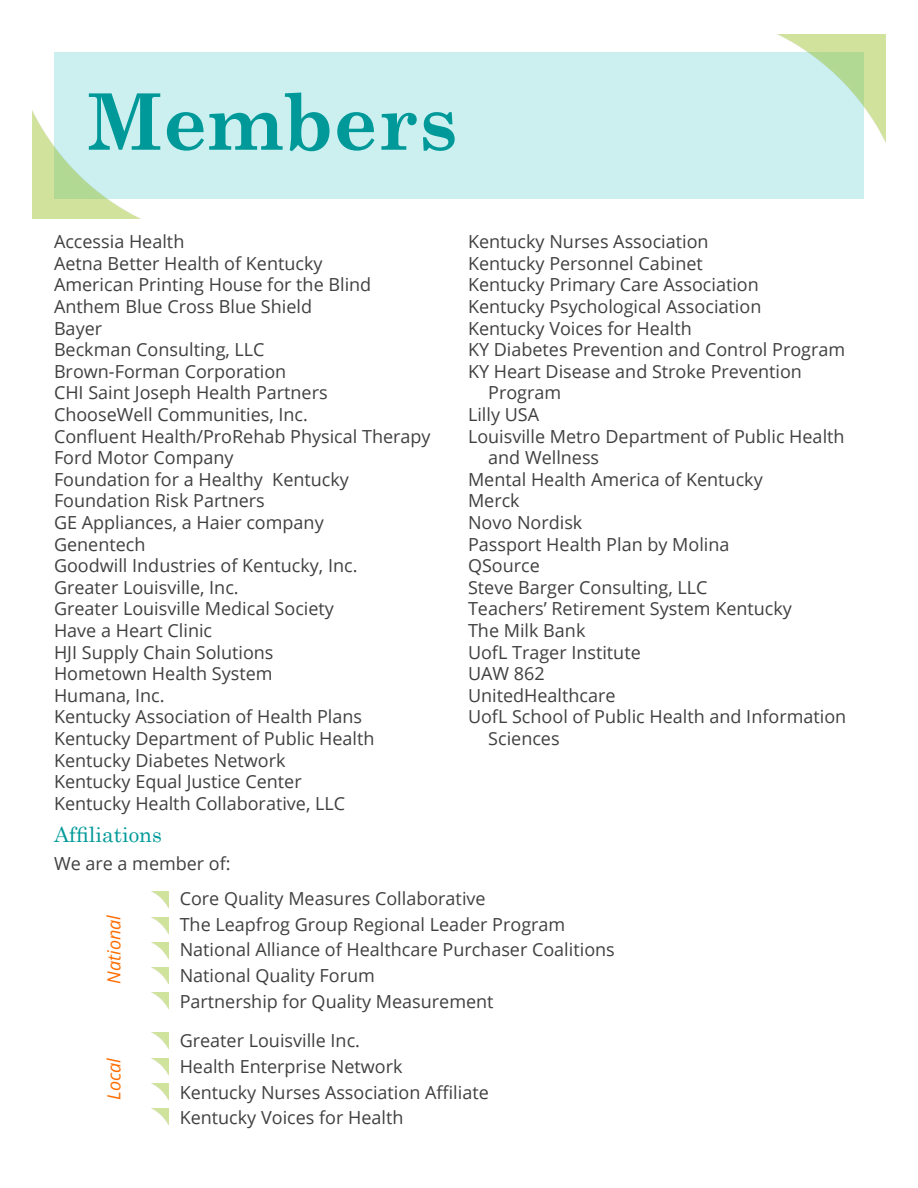
<style>
.page{position:relative;width:918px;height:1188px;background:#fff}
.page>*{position:absolute;margin:0;border:0;box-sizing:border-box;transform-origin:0 0}
.t1{font:700 78px "Century Schoolbook";color:#099}
.t2{font:21px "Century Schoolbook";color:#099}
.t3{font:18px/21.6px "Open Sans";color:#404041}
.t4{font:italic 18px "Open Sans";color:#ff6d00}
</style>
<div class="page">
<div style="left:54px;top:52px;width:810px;height:147px;background:#ccf0ef"></div>
<img style="left:779px;top:35px;width:107px;height:108px">
<img style="left:32px;top:110px;width:107px;height:108px">
<img style="left:153px;top:918px;width:15px;height:15px">
<img style="left:151px;top:942px;width:17px;height:16px">
<img style="left:151px;top:891px;width:17px;height:16px">
<img style="left:151px;top:967px;width:17px;height:16px">
<img style="left:151px;top:992px;width:17px;height:16px">
<img style="left:153px;top:1059px;width:15px;height:15px">
<img style="left:151px;top:1083px;width:17px;height:16px">
<img style="left:151px;top:1032px;width:17px;height:16px">
<img style="left:151px;top:1108px;width:17px;height:16px">
<p class="t1" style="left:86px;top:61px;width:373px">Members</p>
<p class="t3" style="left:54px;top:230px;width:319px">Accessia Health<br>Aetna Better Health of Kentucky<br>American Printing House for the Blind</p>
<p class="t3" style="left:54px;top:295px;width:260px">Anthem Blue Cross Blue Shield<br>Bayer</p>
<p class="t3" style="left:54px;top:338px;width:212px">Beckman Consulting, LLC</p>
<p class="t3" style="left:54px;top:360px;width:234px">Brown-Forman Corporation</p>
<p class="t3" style="left:54px;top:382px;width:275px">CHI Saint Joseph Health Partners</p>
<p class="t3" style="left:54px;top:403px;width:255px">ChooseWell Communities, Inc.</p>
<p class="t3" style="left:54px;top:425px;width:378px">Confluent Health/ProRehab Physical Therapy</p>
<p class="t3" style="left:54px;top:446px;width:181px">Ford Motor Company</p>
<p class="t3" style="left:54px;top:468px;width:296px">Foundation for a Healthy Kentucky</p>
<p class="t3" style="left:54px;top:490px;width:212px">Foundation Risk Partners</p>
<p class="t3" style="left:54px;top:511px;width:271px">GE Appliances, a Haier company</p>
<p class="t3" style="left:54px;top:533px;width:93px">Genentech</p>
<p class="t3" style="left:54px;top:554px;width:305px">Goodwill Industries of Kentucky, Inc.</p>
<p class="t3" style="left:54px;top:576px;width:186px">Greater Louisville, Inc.</p>
<p class="t3" style="left:54px;top:598px;width:282px">Greater Louisville Medical Society</p>
<p class="t3" style="left:54px;top:619px;width:160px">Have a Heart Clinic</p>
<p class="t3" style="left:54px;top:641px;width:221px;text-align:justify">HJI Supply Chain Solutions Hometown Health System Humana, Inc.</p>
<p class="t3" style="left:54px;top:706px;width:310px">Kentucky Association of Health Plans</p>
<p class="t3" style="left:54px;top:727px;width:322px">Kentucky Department of Public Health</p>
<p class="t3" style="left:54px;top:749px;width:233px">Kentucky Diabetes Network</p>
<p class="t3" style="left:54px;top:770px;width:249px">Kentucky Equal Justice Center</p>
<p class="t3" style="left:54px;top:792px;width:293px">Kentucky Health Collaborative, LLC</p>
<p class="t2" style="left:54px;top:817px;width:109px">Affiliations</p>
<p class="t3" style="left:54px;top:852px;width:178px">We are a member of:</p>
<p class="t3" style="left:468px;top:230px;width:242px">Kentucky Nurses Association</p>
<p class="t3" style="left:468px;top:252px;width:237px">Kentucky Personnel Cabinet</p>
<p class="t3" style="left:468px;top:274px;width:292px">Kentucky Primary Care Association</p>
<p class="t3" style="left:468px;top:295px;width:295px">Kentucky Psychological Association</p>
<p class="t3" style="left:468px;top:317px;width:225px">Kentucky Voices for Health</p>
<p class="t3" style="left:468px;top:338px;width:379px">KY Diabetes Prevention and Control Program</p>
<p class="t3" style="left:468px;top:360px;width:336px">KY Heart Disease and Stroke Prevention</p>
<p class="t3" style="left:488px;top:382px;width:75px">Program</p>
<p class="t3" style="left:468px;top:403px;width:73px">Lilly USA</p>
<p class="t3" style="left:468px;top:425px;width:378px">Louisville Metro Department of Public Health</p>
<p class="t3" style="left:488px;top:446px;width:112px">and Wellness</p>
<p class="t3" style="left:468px;top:468px;width:296px">Mental Health America of Kentucky</p>
<p class="t3" style="left:468px;top:490px;width:53px">Merck</p>
<p class="t3" style="left:468px;top:511px;width:116px">Novo Nordisk</p>
<p class="t3" style="left:468px;top:533px;width:263px">Passport Health Plan by Molina</p>
<p class="t3" style="left:468px;top:554px;width:73px">QSource</p>
<p class="t3" style="left:468px;top:576px;width:241px">Steve Barger Consulting, LLC</p>
<p class="t3" style="left:468px;top:598px;width:326px">Teachers’ Retirement System Kentucky</p>
<p class="t3" style="left:468px;top:619px;width:119px">The Milk Bank</p>
<p class="t3" style="left:468px;top:641px;width:174px">UofL Trager Institute</p>
<p class="t3" style="left:468px;top:662px;width:78px">UAW 862</p>
<p class="t3" style="left:468px;top:684px;width:149px">UnitedHealthcare</p>
<p class="t3" style="left:468px;top:706px;width:380px">UofL School of Public Health and Information</p>
<p class="t3" style="left:488px;top:727px;width:73px">Sciences</p>
<p class="t4" style="left:102px;top:984px;width:70px;rotate:-90deg">National</p>
<p class="t4" style="left:102px;top:1100px;width:43px;rotate:-90deg">Local</p>
<p class="t3" style="left:180px;top:887px;width:307px">Core Quality Measures Collaborative</p>
<p class="t3" style="left:180px;top:913px;width:387px">The Leapfrog Group Regional Leader Program</p>
<p class="t3" style="left:180px;top:939px;width:437px">National Alliance of Healthcare Purchaser Coalitions</p>
<p class="t3" style="left:180px;top:964px;width:197px">National Quality Forum</p>
<p class="t3" style="left:180px;top:990px;width:315px">Partnership for Quality Measurement</p>
<p class="t3" style="left:180px;top:1029px;width:182px">Greater Louisville Inc.</p>
<p class="t3" style="left:180px;top:1055px;width:224px">Health Enterprise Network</p>
<p class="t3" style="left:180px;top:1081px;width:311px">Kentucky Nurses Association Affiliate</p>
<p class="t3" style="left:180px;top:1107px;width:225px">Kentucky Voices for Health</p>
</div>
